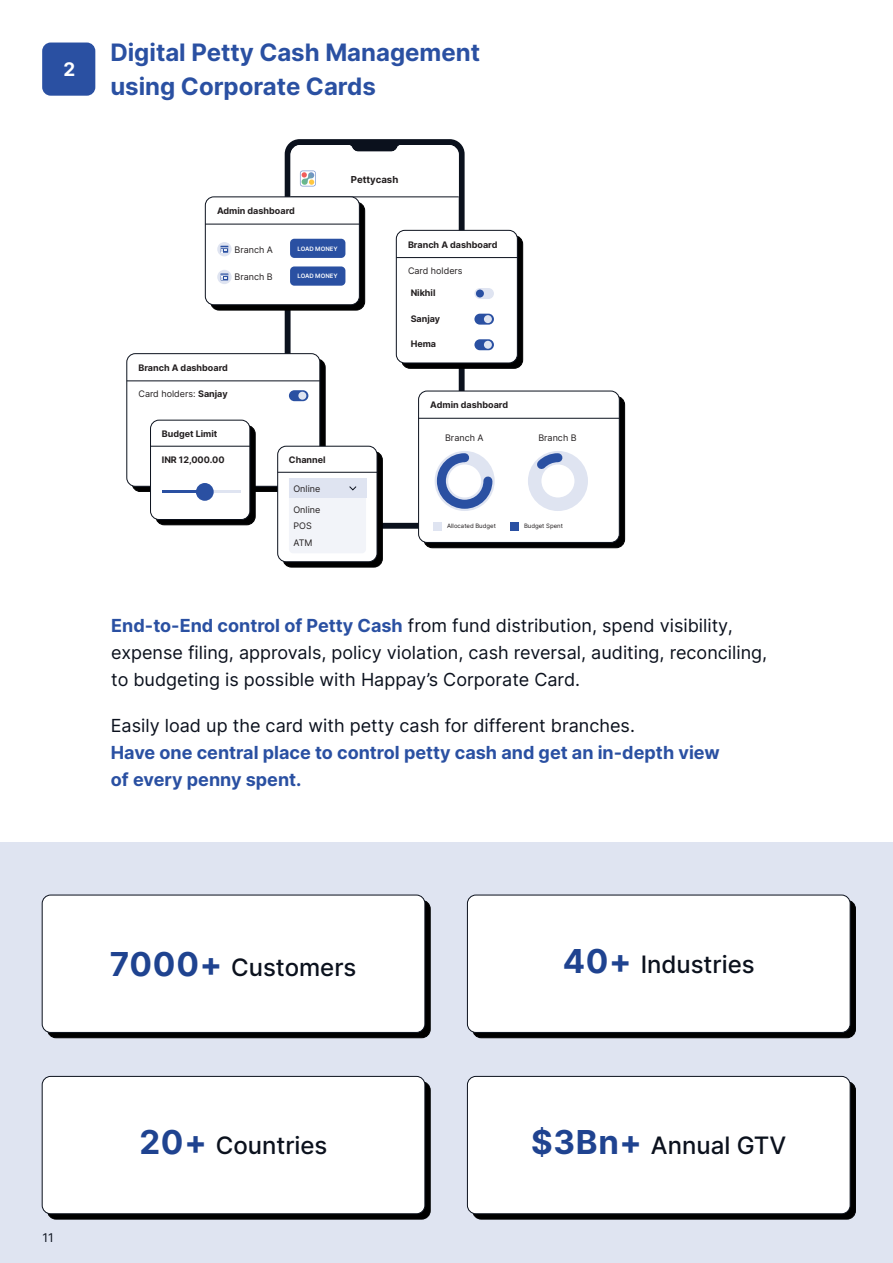
<style>
.page{position:relative;width:893px;height:1263px;background:#fff}
.page>*{position:absolute;margin:0;border:0;box-sizing:border-box;transform-origin:0 0}
.t1{font:500 24px "Inter";color:#0b111d}
.t2{font:700 24px/33.6px "Inter";color:#2a50a2}
.t3{font:700 18.75px "Inter";color:#fff}
.t4{font:18px/27px "Inter";color:#0b111d}
.t5{font:700 18px/27px "Inter";color:#2a50a2}
.t6{font:12px "Inter";color:#0b111d}
.t7{font:700 9.6px "Inter";color:#231f20}
.t8{font:700 9px "Inter";color:#231f20}
.t9{font:9px/16.8px "Inter";color:#231f20}
.t10{font:6px "Inter";color:#231f20}
.t11{font:600 6px "Inter";color:#fff}
.s1{font-weight:700}
.s2{font-weight:700;color:#2a50a2}
.s3{font-weight:700;font-size:33px;color:#1f4390}
</style>
<div class="page">
<div style="left:0;top:843px;width:893px;height:420px;background:#dfe4f1"></div>
<div style="left:473px;top:900px;width:382px;height:138px;background:#000;border-radius:9px"></div>
<div style="left:467px;top:895px;width:383px;height:137px;background:#fff;border-radius:9px"></div>
<div style="left:467px;top:895px;width:383px;height:138px;border:1px solid #0b111d;border-radius:9px"></div>
<div style="left:47px;top:900px;width:383px;height:138px;background:#000;border-radius:9px"></div>
<div style="left:42px;top:895px;width:383px;height:137px;background:#fff;border-radius:9px"></div>
<div style="left:42px;top:895px;width:383px;height:138px;border:1px solid #0b111d;border-radius:9px"></div>
<div style="left:47px;top:1082px;width:383px;height:137px;background:#000;border-radius:9px"></div>
<div style="left:42px;top:1076px;width:383px;height:138px;background:#fff;border-radius:9px"></div>
<div style="left:42px;top:1076px;width:383px;height:138px;border:1px solid #0b111d;border-radius:9px"></div>
<div style="left:473px;top:1082px;width:382px;height:137px;background:#000;border-radius:9px"></div>
<div style="left:467px;top:1076px;width:383px;height:138px;background:#fff;border-radius:9px"></div>
<div style="left:467px;top:1076px;width:383px;height:138px;border:1px solid #0b111d;border-radius:9px"></div>
<div style="left:42px;top:43px;width:53px;height:53px;background:#2a50a2;border-radius:9px"></div>
<div style="left:285px;top:139px;width:180px;height:390px;background:#0b111d;border-radius:15px"></div>
<div style="left:291px;top:197px;width:168px;height:326px;background:#fff"></div>
<svg style="left:291px;top:145px;width:168px;height:51px"></svg>
<div style="left:211px;top:202px;width:154px;height:108px;background:#000;border-radius:9px"></div>
<div style="left:210px;top:202px;width:155px;height:108px;border:1px solid #000;border-radius:9px"></div>
<div style="left:205px;top:197px;width:154px;height:108px;background:#fff;border-radius:9px"></div>
<div style="left:205px;top:196px;width:155px;height:109px;border:1px solid #0b111d;border-radius:9px"></div>
<hr style="left:205px;top:224px;width:154px;height:1px;background:#0b111d">
<svg style="left:217px;top:242px;width:15px;height:14px"></svg>
<svg style="left:220px;top:246px;width:8px;height:7px"></svg>
<svg style="left:217px;top:270px;width:15px;height:14px"></svg>
<svg style="left:220px;top:273px;width:8px;height:7px"></svg>
<div style="left:290px;top:239px;width:55px;height:19px;background:#2a50a2;border-radius:4px"></div>
<div style="left:290px;top:266px;width:55px;height:20px;background:#2a50a2;border-radius:4px"></div>
<div style="left:402px;top:236px;width:121px;height:132px;background:#000;border-radius:9px"></div>
<div style="left:401px;top:235px;width:122px;height:134px;border:1px solid #000;border-radius:9px"></div>
<div style="left:396px;top:230px;width:121px;height:133px;background:#fff;border-radius:9px"></div>
<div style="left:396px;top:230px;width:122px;height:133px;border:1px solid #0b111d;border-radius:9px"></div>
<hr style="left:396px;top:257px;width:121px;height:1px;background:#0b111d">
<div style="left:474px;top:288px;width:20px;height:11px;background:#dfe4f1;border-radius:5px"></div>
<div style="left:476px;top:289px;width:8px;height:8px;background:#2a50a2;border-radius:50%"></div>
<div style="left:474px;top:314px;width:20px;height:11px;background:#2a50a2;border-radius:5px"></div>
<div style="left:484px;top:315px;width:8px;height:8px;background:#dfe4f1;border-radius:50%"></div>
<div style="left:474px;top:339px;width:20px;height:11px;background:#2a50a2;border-radius:5px"></div>
<div style="left:484px;top:341px;width:8px;height:8px;background:#dfe4f1;border-radius:50%"></div>
<div style="left:127px;top:354px;width:193px;height:132px;background:#fff;border-radius:9px"></div>
<div style="left:126px;top:353px;width:194px;height:134px;border:1px solid #0b111d;border-radius:9px"></div>
<hr style="left:127px;top:380px;width:193px;height:1px;background:#0b111d">
<div style="left:289px;top:390px;width:19px;height:11px;background:#2a50a2;border-radius:5px"></div>
<div style="left:298px;top:392px;width:8px;height:8px;background:#dfe4f1;border-radius:50%"></div>
<div style="left:156px;top:425px;width:99px;height:100px;background:#000;border-radius:9px"></div>
<div style="left:155px;top:425px;width:101px;height:100px;border:1px solid #000;border-radius:9px"></div>
<div style="left:151px;top:420px;width:99px;height:99px;background:#fff;border-radius:9px"></div>
<div style="left:150px;top:420px;width:100px;height:100px;border:1px solid #0b111d;border-radius:9px"></div>
<hr style="left:162px;top:491px;width:79px;height:2px;background:#dfe4f1">
<hr style="left:162px;top:491px;width:51px;height:2px;background:#2a50a2">
<div style="left:196px;top:483px;width:18px;height:18px;background:#2a50a2;border-radius:50%"></div>
<hr style="left:151px;top:446px;width:99px;height:1px;background:#0b111d">
<div style="left:283px;top:451px;width:99px;height:116px;background:#000;border-radius:9px"></div>
<div style="left:283px;top:451px;width:100px;height:116px;border:1px solid #000;border-radius:9px"></div>
<div style="left:278px;top:446px;width:99px;height:116px;background:#fff;border-radius:9px"></div>
<div style="left:277px;top:446px;width:100px;height:116px;border:1px solid #0b111d;border-radius:9px"></div>
<hr style="left:278px;top:472px;width:100px;height:1px;background:#0b111d">
<svg style="left:289px;top:478px;width:77px;height:75px"></svg>
<div style="left:424px;top:396px;width:201px;height:152px;background:#000;border-radius:9px"></div>
<div style="left:423px;top:396px;width:202px;height:152px;border:1px solid #000;border-radius:9px"></div>
<div style="left:419px;top:391px;width:200px;height:151px;background:#fff;border-radius:9px"></div>
<div style="left:418px;top:391px;width:202px;height:152px;border:1px solid #0b111d;border-radius:9px"></div>
<hr style="left:419px;top:418px;width:200px;height:1px;background:#0b111d">
<svg style="left:434px;top:451px;width:61px;height:60px"></svg>
<div style="left:528px;top:451px;width:60px;height:60px;border:14px solid #dfe4f1;border-radius:50%"></div>
<svg style="left:529px;top:451px;width:38px;height:26px"></svg>
<div style="left:433px;top:522px;width:9px;height:8px;background:#dfe4f1"></div>
<div style="left:510px;top:522px;width:9px;height:8px;background:#2a50a2"></div>
<p class="t3" style="left:63px;top:55px;width:13px">2</p>
<h1 class="t2" style="left:110px;top:35px;width:371px">Digital Petty Cash Management using Corporate Cards</h1>
<p class="t8" style="left:217px;top:204px;width:79px">Admin dashboard</p>
<p class="t9" style="left:235px;top:241px;width:40px">Branch A</p>
<p class="t9" style="left:235px;top:268px;width:40px">Branch B</p>
<p class="t11" style="left:297px;top:244px;width:42px">LOAD MONEY</p>
<p class="t11" style="left:297px;top:272px;width:42px">LOAD MONEY</p>
<p class="t8" style="left:138px;top:361px;width:91px">Branch A dashboard</p>
<p class="t9" style="left:138px;top:386px;width:91px">Card holders: <span class="s1">Sanjay</span></p>
<p class="t8" style="left:162px;top:427px;width:57px">Budget Limit</p>
<p class="t8" style="left:162px;top:454px;width:64px">INR 12,000.00</p>
<p class="t8" style="left:289px;top:454px;width:38px">Channel</p>
<p class="t9" style="left:293px;top:480px;width:28px">Online</p>
<p class="t9" style="left:293px;top:501px;width:28px">Online<br>POS<br>ATM</p>
<p class="t7" style="left:351px;top:172px;width:49px">Pettycash</p>
<p class="t8" style="left:408px;top:238px;width:91px">Branch A dashboard</p>
<p class="t9" style="left:408px;top:262px;width:56px">Card holders</p>
<p class="t8" style="left:411px;top:287px;width:26px">Nikhil</p>
<p class="t8" style="left:411px;top:312px;width:31px">Sanjay</p>
<p class="t8" style="left:411px;top:338px;width:27px">Hema</p>
<p class="t8" style="left:430px;top:398px;width:79px">Admin dashboard</p>
<p class="t9" style="left:445px;top:429px;width:40px">Branch A</p>
<p class="t9" style="left:538px;top:429px;width:40px">Branch B</p>
<p class="t10" style="left:447px;top:521px;width:50px">Allocated Budget</p>
<p class="t10" style="left:524px;top:521px;width:40px">Budget Spent</p>
<p class="t4" style="left:111px;top:612px;width:657px"><span class="s2">End-to-End control of Petty Cash</span> from fund distribution, spend visibility, expense filing, approvals, policy violation, cash reversal, auditing, reconciling, to budgeting is possible with Happay’s Corporate Card.</p>
<p class="t4" style="left:111px;top:711px;width:526px">Easily load up the card with petty cash for different branches.</p>
<p class="t5" style="left:111px;top:738px;width:610px">Have one central place to control petty cash and get an in-depth view of every penny spent.</p>
<h1 class="t1" style="left:110px;top:949px;width:248px"><span class="s3">7000+</span> Customers</h1>
<h1 class="t1" style="left:563px;top:946px;width:193px"><span class="s3">40+</span> Industries</h1>
<p class="t6" style="left:43px;top:1229px;width:13px">11</p>
<h1 class="t1" style="left:140px;top:1128px;width:189px"><span class="s3">20+</span> Countries</h1>
<h1 class="t1" style="left:531px;top:1128px;width:257px"><span class="s3">$3Bn+</span> Annual GTV</h1>
</div>
